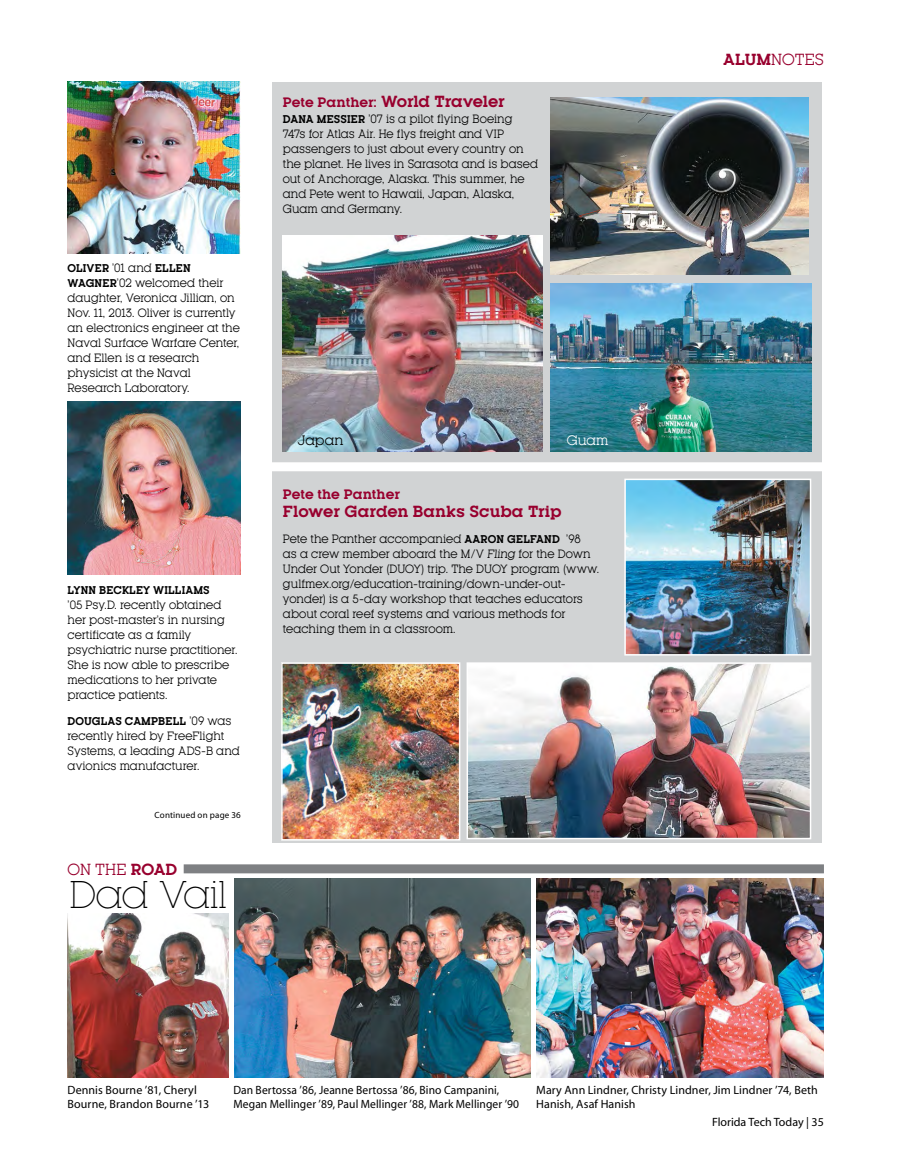
<style>
.page{position:relative;width:905px;height:1175px;background:#fff}
.page>*{position:absolute;margin:0;border:0;box-sizing:border-box;transform-origin:0 0}
.On_Campus_Body_Text{font:300 36px "Kettering 105";letter-spacing:-.015em;color:#000}
.On_Campus_Body_Text-2{font:700 15px "Kettering 105";letter-spacing:-.005em;color:#98002e}
.t1{font:15px "Kettering 105";color:#98002e}
.On_Campus_Body_Text-3{font:700 12.75px "Kettering 105";color:#98002e}
.On_Campus_Body_Text-4{font:12.75px "Kettering 105";color:#000}
.On_Campus_Body_Text-5{font:12.75px "Kettering 105";color:#fff}
.Feature_Caption{font:12px/14.4px "Myriad";letter-spacing:.005em;color:#000}
.Feature_Caption-2{font:12px/14.4px "Myriad";letter-spacing:.005em;color:#000;scale:.96 1}
.Class_Notes_Body_Te{font:11.25px/15px "Kettering 105";color:#000;scale:.95 1}
.Class_Notes_Body_Te-2{font:700 10.5px "Kettering 105";letter-spacing:.01em;color:#000;scale:.95 1}
.Continued_line{font:9px "Myriad";letter-spacing:.02em;color:#000}
.s1{font-weight:400;font-size:11.25px}
.s2{font-weight:700;font-size:10.5px}
.s3{font-weight:700}
.s4{font-size:12.75px}
.s5{font-style:italic}
</style>
<div class="page">
<div style="left:272px;top:82px;width:549px;height:760px;background:#d1d3d4"></div>
<img style="left:68px;top:81px;width:172px;height:173px">
<img style="left:68px;top:401px;width:172px;height:173px">
<img style="left:551px;top:98px;width:257px;height:177px">
<img style="left:282px;top:235px;width:260px;height:217px">
<img style="left:551px;top:284px;width:260px;height:168px">
<div style="left:184px;top:864px;width:640px;height:9px;background:#7e8083"></div>
<img style="left:68px;top:913px;width:160px;height:164px">
<img style="left:234px;top:878px;width:296px;height:199px">
<img style="left:536px;top:878px;width:288px;height:199px">
<img style="left:284px;top:665px;width:173px;height:172px">
<div style="left:281px;top:662px;width:179px;height:178px;border:2px solid #fff"></div>
<img style="left:627px;top:481px;width:181px;height:171px">
<div style="left:624px;top:478px;width:187px;height:177px;border:2px solid #fff"></div>
<img style="left:469px;top:665px;width:339px;height:171px">
<div style="left:466px;top:662px;width:345px;height:177px;border:2px solid #fff"></div>
<div style="left:271px;top:462px;width:558px;height:9px;background:#fff"></div>
<p class="Class_Notes_Body_Te-2" style="left:68px;top:262px;width:131px">OLIVER <span class="s1">’01 and</span> ELLEN</p>
<p class="Class_Notes_Body_Te" style="left:67px;top:276px;width:183px"><span class="s2">WAGNER</span>’02 welcomed their daughter, Veronica Jillian, on<br>Nov. 11, 2013. Oliver is currently an electronics engineer at the<br>Naval Surface Warfare Center, and Ellen is a research physicist at the Naval<br>Research Laboratory.</p>
<p class="Class_Notes_Body_Te-2" style="left:68px;top:584px;width:151px">LYNN BECKLEY WILLIAMS</p>
<p class="Class_Notes_Body_Te" style="left:68px;top:597px;width:180px">’05 Psy.D. recently obtained her post-master’s in nursing certificate as a family psychiatric nurse practitioner.<br>She is now able to prescribe medications to her private practice patients.</p>
<p class="Class_Notes_Body_Te-2" style="left:68px;top:715px;width:174px">DOUGLAS CAMPBELL <span class="s1">’09 was</span></p>
<p class="Class_Notes_Body_Te" style="left:68px;top:728px;width:183px">recently hired by FreeFlight<br>Systems, a leading ADS-B and avionics manufacturer.</p>
<p class="Continued_line" style="left:155px;top:810px;width:88px">Continued on page 36</p>
<p class="t1" style="left:68px;top:861px;width:111px">ON THE <span class="s3">ROAD</span></p>
<p class="On_Campus_Body_Text" style="left:69px;top:874px;width:159px">Dad Vail</p>
<p class="On_Campus_Body_Text-2" style="left:283px;top:93px;width:223px"><span class="s4">Pete Panther:</span> World Traveler</p>
<p class="Class_Notes_Body_Te" style="left:283px;top:111px;width:270px"><span class="s2">DANA MESSIER</span> ’07 is a pilot flying Boeing 747s for Atlas Air. He flys freight and VIP passengers to just about every country on the planet. He lives in Sarasota and is based out of Anchorage, Alaska. This summer, he and Pete went to Hawaii, Japan, Alaska, Guam and Germany.</p>
<p class="On_Campus_Body_Text-4" style="left:298px;top:433px;width:47px">Japan</p>
<p class="On_Campus_Body_Text-5" style="left:566px;top:433px;width:43px">Guam</p>
<p class="On_Campus_Body_Text-3" style="left:283px;top:487px;width:119px">Pete the Panther</p>
<p class="On_Campus_Body_Text-2" style="left:283px;top:503px;width:280px">Flower Garden Banks Scuba Trip</p>
<p class="Class_Notes_Body_Te" style="left:283px;top:531px;width:334px">Pete the Panther accompanied <span class="s2">AARON GELFAND</span> ’98<br>as a crew member aboard the M/V <span class="s5">Fling</span> for the Down Under Out Yonder (DUOY) trip. The DUOY program (www. gulfmex.org/education-training/down-under-out&shy;yonder) is a 5-day workshop that teaches educators about coral reef systems and various methods for teaching them in a classroom.</p>
<p class="t1" style="left:723px;top:51px;width:102px"><span class="s3">ALUM</span>NOTES</p>
<p class="Feature_Caption" style="left:68px;top:1082px;width:143px">Dennis Bourne ’81, Cheryl<br>Bourne, Brandon Bourne ’13</p>
<p class="Feature_Caption-2" style="left:233px;top:1082px;width:299px">Dan Bertossa ’86, Jeanne Bertossa ’86, Bino Campanini,<br>Megan Mellinger ’89, Paul Mellinger ’88, Mark Mellinger ’90</p>
<p class="Feature_Caption" style="left:536px;top:1082px;width:283px">Mary Ann Lindner, Christy Lindner, Jim Lindner ’74, Beth<br>Hanish, Asaf Hanish</p>
<p class="Feature_Caption" style="left:712px;top:1115px;width:113px">Florida Tech Today | 35</p>
</div>
